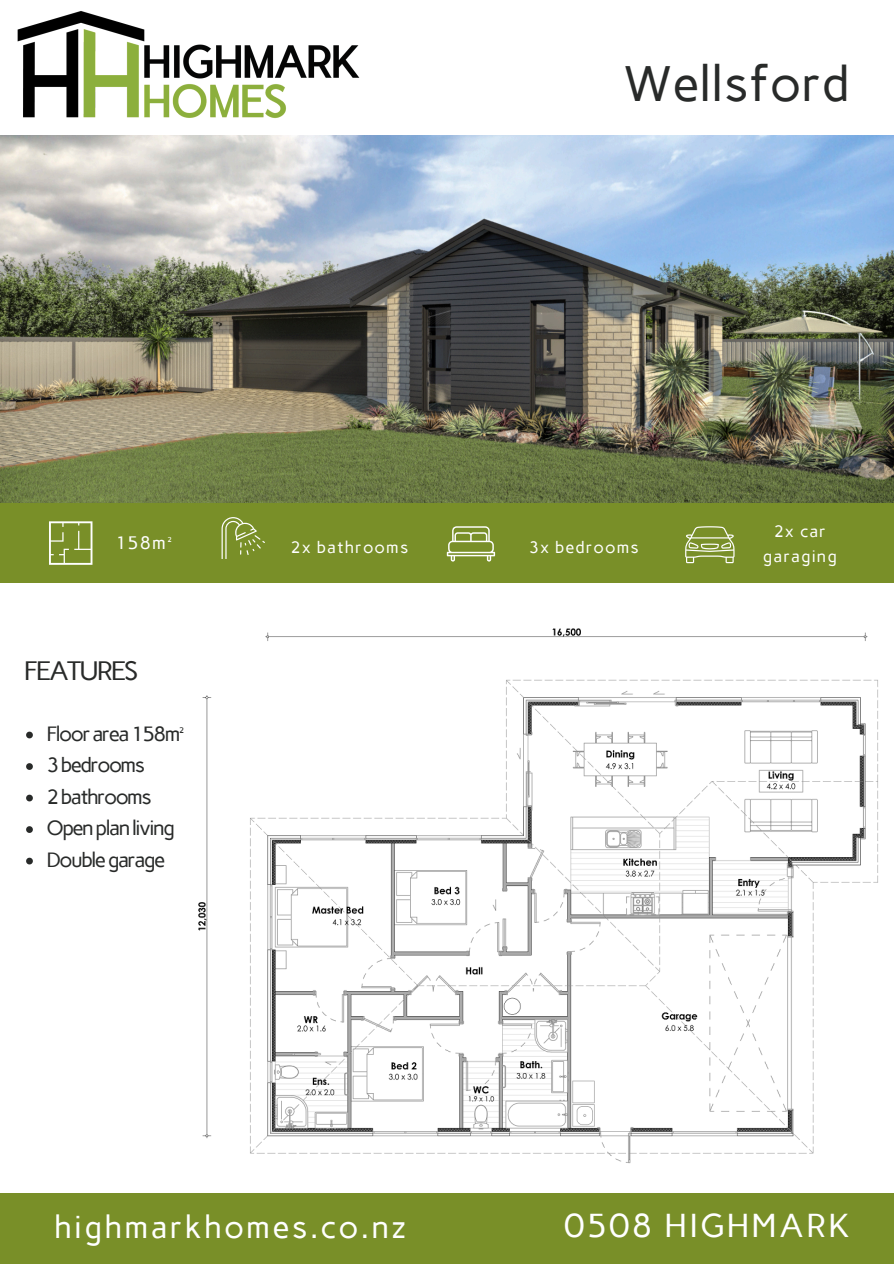
<style>
.page{position:relative;width:894px;height:1264px;background:#fff}
.page>*{position:absolute;margin:0;border:0;box-sizing:border-box;transform-origin:0 0}
.t1{font:49.65px "Carme";color:#282a29}
.t2{font:33px "Carme";letter-spacing:.065em;color:#fff}
.t3{font:31.5px "Carme";letter-spacing:.065em;color:#fff}
.t4{font:26.55px "Carme";letter-spacing:-.075em;color:#282a29}
.t5{font:20.55px/31.5px "Carme";letter-spacing:-.075em;color:#282a29}
.t6{font:18px "Carme";letter-spacing:.065em;color:#fff}
.t7{font:16.5px/24.8px "Carme";letter-spacing:.065em;color:#fff;text-align:center}
</style>
<div class="page">
<img style="left:0;top:136px;width:893px;height:367px">
<img style="left:198px;top:628px;width:680px;height:536px">
<div style="left:0;top:503px;width:893px;height:79px;background:#798f28"></div>
<div style="left:0;top:1193px;width:893px;height:70px;background:#798f28"></div>
<svg style="left:221px;top:517px;width:44px;height:41px"></svg>
<svg style="left:446px;top:526px;width:49px;height:35px"></svg>
<svg style="left:685px;top:526px;width:49px;height:37px"></svg>
<svg style="left:49px;top:521px;width:43px;height:44px"></svg>
<img style="left:17px;top:11px;width:343px;height:107px">
<svg style="left:26px;top:731px;width:7px;height:7px"></svg>
<svg style="left:26px;top:763px;width:7px;height:7px"></svg>
<svg style="left:26px;top:794px;width:7px;height:7px"></svg>
<svg style="left:26px;top:826px;width:7px;height:7px"></svg>
<svg style="left:26px;top:857px;width:7px;height:7px"></svg>
<h1 class="t1" style="left:623px;top:54px;width:227px">Wellsford</h1>
<p class="t6" style="left:115px;top:532px;width:58px">158m²</p>
<p class="t7" style="left:290px;top:535px;width:119px">2x bathrooms</p>
<h4 class="t7" style="left:528px;top:535px;width:112px">3x bedrooms</h4>
<p class="t4" style="left:24px;top:654px;width:116px">FEATURES</p>
<p class="t5" style="left:46px;top:717px;width:139px">Floorarea158m²<br>3bedrooms<br>2bathrooms<br>Openplanliving<br>Double garage</p>
<p class="t7" style="left:762px;top:519px;width:75px">2x car garaging</p>
<p class="t3" style="left:54px;top:1207px;width:353px">highmarkhomes.co.nz</p>
<p class="t2" style="left:564px;top:1205px;width:287px">0508 HIGHMARK</p>
</div>
